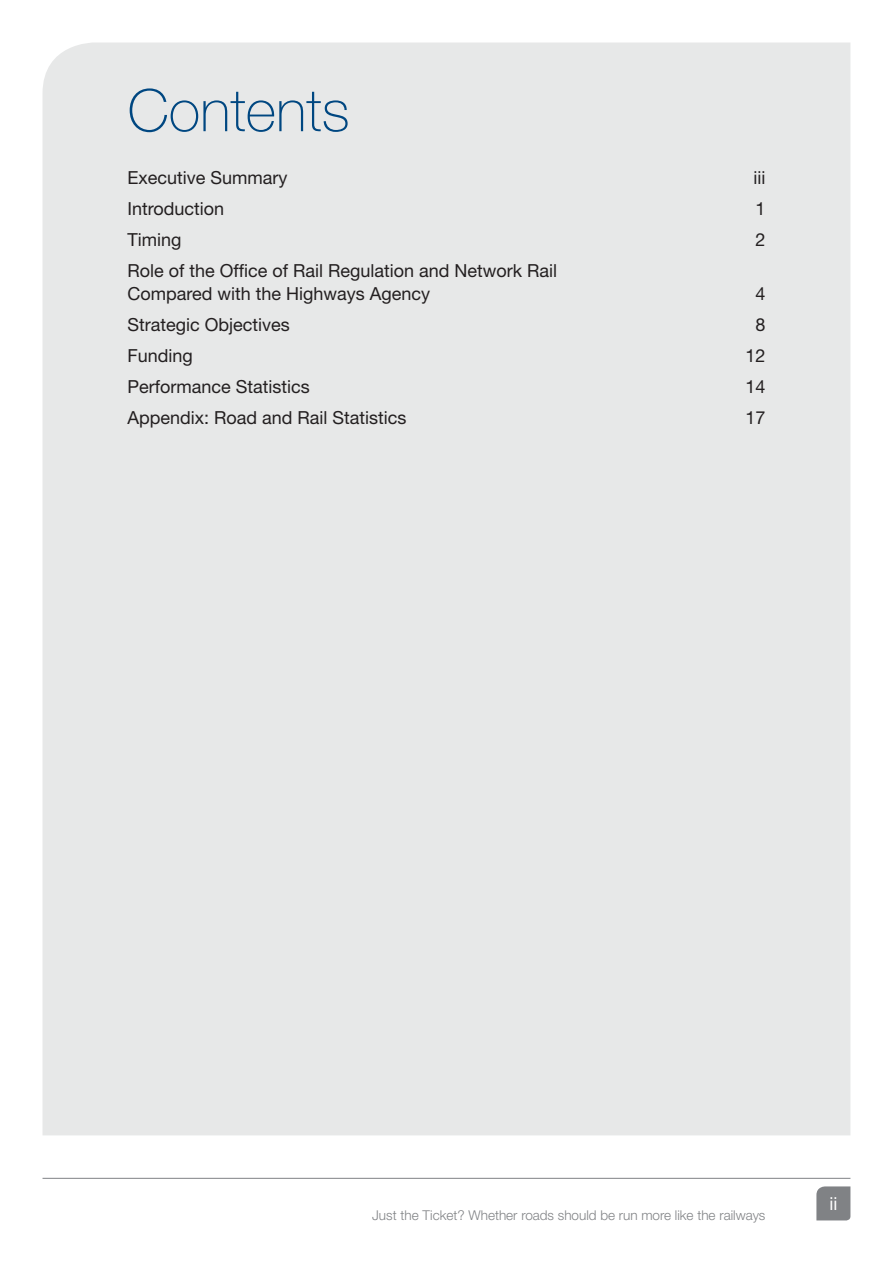
<style>
.page{position:relative;width:893px;height:1263px;background:#fff}
.page>*{position:absolute;margin:0;border:0;box-sizing:border-box;transform-origin:0 0}
.t1{font:100 58.5px "Helvetica Neue";color:#004781}
.t2{font:18px/22.5px "Helvetica Neue";color:#231f20}
.t3{font:18px "Helvetica Neue";color:#fff}
.t4{font:300 13.5px "Helvetica Neue";color:#808285}
</style>
<div class="page">
<hr style="left:43px;top:1178px;width:807px;height:1px;background:#808285">
<svg style="left:816px;top:1186px;width:34px;height:34px"></svg>
<div style="left:43px;top:43px;width:807px;height:1092px;background:#e7e8e8"></div>
<h1 class="t1" style="left:128px;top:77px;width:224px">Contents</h1>
<p class="t2" style="left:128px;top:166px;width:162px">Executive Summary</p>
<p class="t2" style="left:753px;top:166px;width:13px">iii</p>
<p class="t2" style="left:128px;top:197px;width:98px">Introduction</p>
<p class="t2" style="left:755px;top:197px;width:12px">1</p>
<p class="t2" style="left:128px;top:228px;width:56px">Timing</p>
<p class="t2" style="left:755px;top:228px;width:12px">2</p>
<p class="t2" style="left:128px;top:259px;width:431px">Role of the Office of Rail Regulation and Network Rail<br>Compared with the Highways Agency</p>
<p class="t2" style="left:755px;top:282px;width:12px">4</p>
<p class="t2" style="left:128px;top:313px;width:164px">Strategic Objectives</p>
<p class="t2" style="left:755px;top:313px;width:12px">8</p>
<p class="t2" style="left:128px;top:344px;width:67px">Funding</p>
<p class="t2" style="left:745px;top:344px;width:22px">12</p>
<p class="t2" style="left:128px;top:375px;width:184px">Performance Statistics</p>
<p class="t2" style="left:745px;top:375px;width:22px">14</p>
<p class="t2" style="left:128px;top:406px;width:281px">Appendix: Road and Rail Statistics</p>
<p class="t2" style="left:745px;top:406px;width:22px">17</p>
<p class="t4" style="left:372px;top:1207px;width:395px">Just the Ticket? Whether roads should be run more like the railways</p>
<p class="t3" style="left:829px;top:1193px;width:9px">ii</p>
</div>
